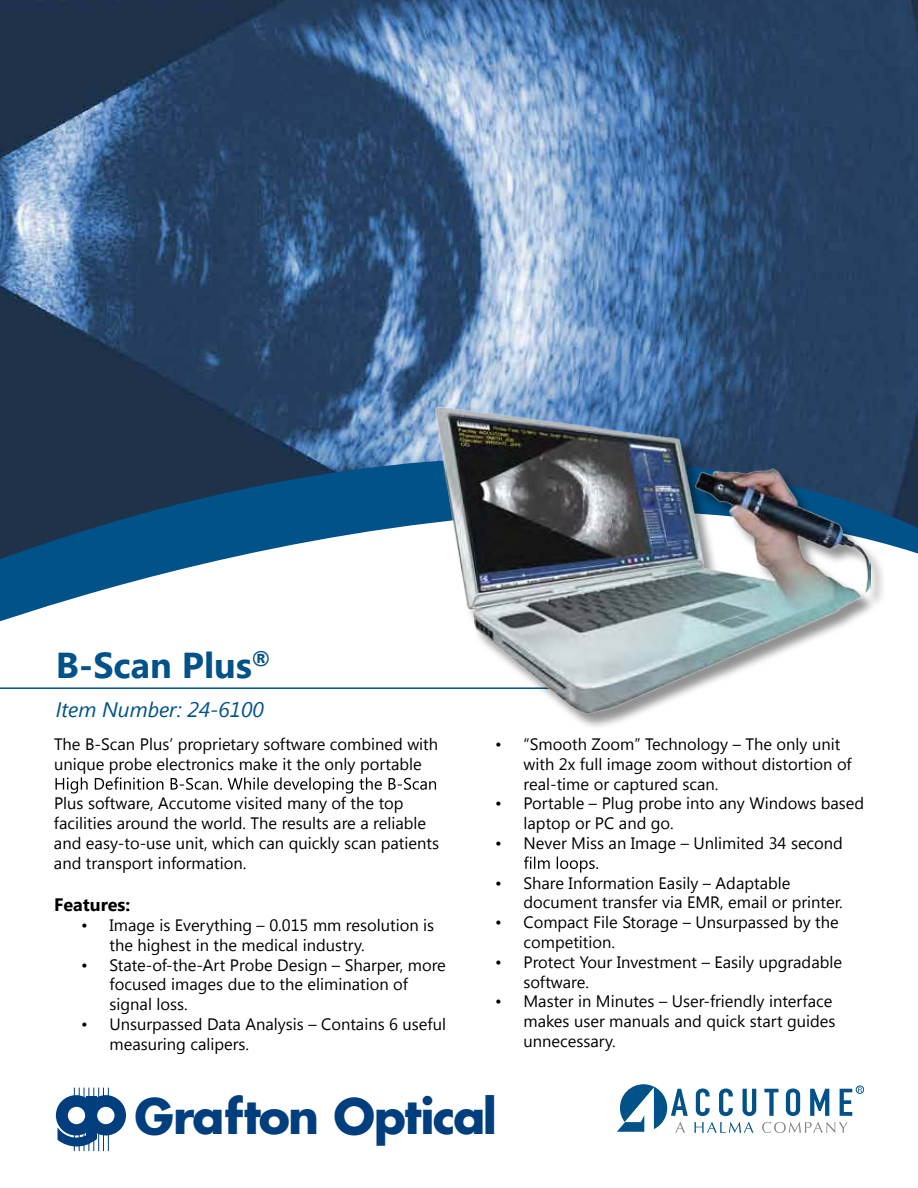
<style>
.page{position:relative;width:918px;height:1188px;background:#fff}
.page>*{position:absolute;margin:0;border:0;box-sizing:border-box;transform-origin:0 0}
.t1{font:700 46.95px "Futura";letter-spacing:-.04em;color:#003e7e}
.t2{font:700 36px "Segoe UI";color:#005288}
.t3{font:italic 21px "Segoe UI";color:#005288}
.t4{font:700 18px "Segoe UI";color:#000}
.t5{font:16.5px/19.8px "Segoe UI";color:#000}
</style>
<div class="page">
<img style="left:0;top:0;width:918px;height:324px">
<svg style="left:56px;top:777px;width:380px;height:16px"></svg>
<svg style="left:524px;top:856px;width:74px;height:17px"></svg>
<svg style="left:0;top:324px;width:918px;height:298px"></svg>
<hr style="left:0;top:687px;width:598px;height:2px;background:#005288">
<svg style="left:696px;top:1088px;width:14px;height:28px"></svg>
<svg style="left:719px;top:1088px;width:14px;height:28px"></svg>
<svg style="left:743px;top:1089px;width:13px;height:27px"></svg>
<svg style="left:764px;top:1089px;width:15px;height:27px"></svg>
<svg style="left:786px;top:1088px;width:14px;height:28px"></svg>
<svg style="left:810px;top:1089px;width:19px;height:27px"></svg>
<svg style="left:840px;top:1089px;width:12px;height:27px"></svg>
<div style="left:856px;top:1086px;width:8px;height:8px;border:1px solid #005288;border-radius:50%"></div>
<svg style="left:858px;top:1087px;width:4px;height:5px"></svg>
<svg style="left:617px;top:1084px;width:71px;height:49px"></svg>
<svg style="left:694px;top:1122px;width:60px;height:11px"></svg>
<svg style="left:762px;top:1122px;width:86px;height:11px"></svg>
<svg style="left:569px;top:408px;width:317px;height:319px"></svg>
<img style="left:434px;top:406px;width:437px;height:307px">
<svg style="left:56px;top:1088px;width:70px;height:63px"></svg>
<h2 class="t2" style="left:56px;top:639px;width:216px">B-Scan Plus<sup>®</sup></h2>
<p class="t3" style="left:56px;top:695px;width:210px">Item Number: 24-6100</p>
<p class="t5" style="left:54px;top:734px;width:386px">The B-Scan Plus’ proprietary software combined with unique probe electronics make it the only portable</p>
<p class="t5" style="left:54px;top:793px;width:387px">Plus software, Accutome visited many of the top facilities around the world. The results are a reliable and easy-to-use unit, which can quickly scan patients and transport information.</p>
<p class="t4" style="left:54px;top:892px;width:78px">Features:</p>
<p class="t5" style="left:110px;top:914px;width:326px;text-indent:-29px">• Image is Everything – 0.015 mm resolution is the highest in the medical industry.</p>
<p class="t5" style="left:110px;top:954px;width:338px;text-indent:-29px">• State-of-the-Art Probe Design – Sharper, more focused images due to the elimination of signal loss.</p>
<p class="t5" style="left:110px;top:1013px;width:338px;text-indent:-28px">• Unsurpassed Data Analysis – Contains 6 useful measuring calipers.</p>
<p class="t5" style="left:524px;top:734px;width:330px;text-indent:-28px">• “Smooth Zoom” Technology – The only unit with 2x full image zoom without distortion of real-time or captured scan.</p>
<p class="t5" style="left:524px;top:793px;width:342px;text-indent:-28px">• Portable – Plug probe into any Windows based laptop or PC and go.</p>
<p class="t5" style="left:495px;top:833px;width:349px">• Never Miss an Image – Unlimited 34 second</p>
<p class="t5" style="left:523px;top:872px;width:321px;text-indent:-28px">• Share Information Easily – Adaptable document transfer via EMR, email or printer.</p>
<p class="t5" style="left:524px;top:912px;width:317px;text-indent:-28px">• Compact File Storage – Unsurpassed by the competition.</p>
<p class="t5" style="left:523px;top:951px;width:320px;text-indent:-28px">• Protect Your Investment – Easily upgradable software.</p>
<p class="t5" style="left:523px;top:991px;width:314px;text-indent:-28px">• Master in Minutes – User-friendly interface makes user manuals and quick start guides unnecessary.</p>
<h1 class="t1" style="left:135px;top:1085px;width:364px">Grafton Optical</h1>
</div>
